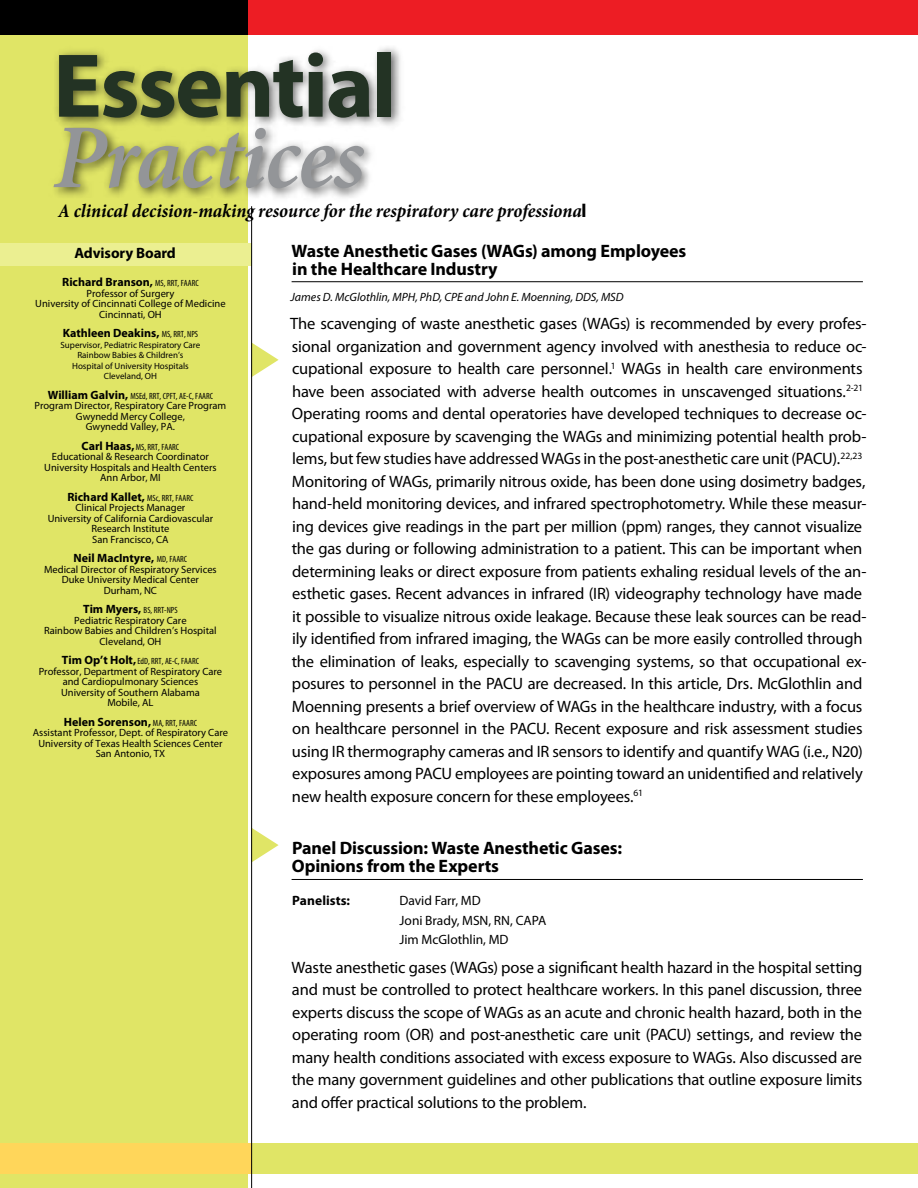
<style>
.page{position:relative;width:918px;height:1188px;background:#fff}
.page>*{position:absolute;margin:0;border:0;box-sizing:border-box;transform-origin:0 0}
.t1{font:700 91.35px "Myriad Pro";letter-spacing:-.025em;color:#233324}
.t2{font:italic 600 91.35px "Minion Pro";letter-spacing:-.025em;color:#939598}
.t3{font:italic 700 condensed 19.35px "Minion Pro";color:#000}
.t4{font:700 18px/18px "Myriad Pro";letter-spacing:-.01em;color:#000}
.t5{font:16.5px/22.5px "Myriad Pro";letter-spacing:-.01em;color:#000}
.t6{font:700 15px "Myriad Pro";letter-spacing:-.005em;color:#000}
.t7{font:13.5px/19.5px "Myriad Pro";color:#000}
.t8{font:700 13.5px "Myriad Pro";color:#000}
.t9{font:700 12px "Myriad Pro";color:#000}
.t10{font:italic 12px "Myriad Pro";color:#000}
.t11{font:10.5px/10.5px "Myriad Pro";color:#000;text-align:center}
.t12{font:condensed 9px "Myriad Pro";color:#000}
.t13{font:9px/10.5px "Myriad Pro";color:#000;text-align:center}
.s1{font-family:"Franklin Gothic LT";font-weight:600;font-style:normal;font-stretch:normal}
.s2{font-weight:400;font-stretch:condensed;font-size:9px}
.s3{font-weight:700;font-stretch:normal;font-size:12px}
</style>
<div class="page">
<div style="left:0;top:35px;width:247px;height:1153px;background:#e0e566"></div>
<div style="left:198px;top:0;width:720px;height:35px;background:#ed1d24"></div>
<div style="left:0;top:0;width:247px;height:35px;background:#000"></div>
<img style="left:55px;top:43px;width:346px;height:198px">
<div style="left:0;top:243px;width:252px;height:23px;background:#ebef91"></div>
<svg style="left:252px;top:342px;width:27px;height:35px"></svg>
<svg style="left:252px;top:828px;width:27px;height:35px"></svg>
<div style="left:251px;top:1144px;width:667px;height:30px;background:#e0e566"></div>
<div style="left:0;top:1144px;width:251px;height:30px;background:#ffd65a"></div>
<hr style="left:251px;top:206px;width:1px;height:982px;background:#000">
<hr style="left:292px;top:281px;width:571px;height:1px;background:#000">
<hr style="left:292px;top:879px;width:571px;height:1px;background:#000">
<h1 class="t1" style="left:53px;top:26px;width:346px">Essential</h1>
<h1 class="t2" style="left:53px;top:94px;width:313px">Practices</h1>
<p class="t3" style="left:58px;top:198px;width:530px">A clinical decision-making resource for the respiratory care professiona<span class="s1">l</span></p>
<p class="t6" style="left:74px;top:243px;width:103px">Advisory Board</p>
<p class="t4" style="left:291px;top:241px;width:396px">Waste Anesthetic Gases (WAGs) among Employees in the Healthcare Industry</p>
<p class="t10" style="left:291px;top:289px;width:334px">James D. McGlothlin, MPH, PhD, CPE and John E. Moenning, DDS, MSD</p>
<p class="t5" style="left:290px;top:312px;width:578px">The scavenging of waste anesthetic gases (WAGs) is recommended by every profes&shy;sional organization and government agency involved with anesthesia to reduce oc&shy;cupational exposure to health care personnel.<sup>1</sup> WAGs in health care environments have been associated with adverse health outcomes in unscavenged situations.<sup>2-21<br></sup>Operating rooms and dental operatories have developed techniques to decrease oc&shy;cupational exposure by scavenging the WAGs and minimizing potential health prob&shy;lems, but few studies have addressed WAGs in the post-anesthetic care unit (PACU).<sup>22,23<br></sup>Monitoring of WAGs, primarily nitrous oxide, has been done using dosimetry badges, hand-held monitoring devices, and infrared spectrophotometry. While these measur&shy;ing devices give readings in the part per million (ppm) ranges, they cannot visualize the gas during or following administration to a patient. This can be important when determining leaks or direct exposure from patients exhaling residual levels of the an&shy;esthetic gases. Recent advances in infrared (IR) videography technology have made it possible to visualize nitrous oxide leakage. Because these leak sources can be read&shy;ily identified from infrared imaging, the WAGs can be more easily controlled through the elimination of leaks, especially to scavenging systems, so that occupational ex&shy;posures to personnel in the PACU are decreased. In this article, Drs. McGlothlin and Moenning presents a brief overview of WAGs in the healthcare industry, with a focus on healthcare personnel in the PACU. Recent exposure and risk assessment studies using IR thermography cameras and IR sensors to identify and quantify WAG (i.e., N20) exposures among PACU employees are pointing toward an unidentified and relatively new health exposure concern for these employees.<sup>61</sup></p>
<p class="t4" style="left:292px;top:839px;width:332px">Panel Discussion: Waste Anesthetic Gases:<br>Opinions from the Experts</p>
<p class="t8" style="left:292px;top:892px;width:59px">Panelists:</p>
<p class="t7" style="left:400px;top:891px;width:148px">David Farr, MD<br>Joni Brady, MSN, RN, CAPA<br>Jim McGlothlin, MD</p>
<p class="t5" style="left:292px;top:956px;width:572px;text-align:justify">Waste anesthetic gases (WAGs) pose a significant health hazard in the hospital setting and must be controlled to protect healthcare workers. In this panel discussion, three experts discuss the scope of WAGs as an acute and chronic health hazard, both in the operating room (OR) and post-anesthetic care unit (PACU) settings, and review the many health conditions associated with excess exposure to WAGs. Also discussed are the many government guidelines and other publications that outline exposure limits and offer practical solutions to the problem.</p>
<p class="t9" style="left:62px;top:274px;width:138px">Richard Branson, <span class="s2">MS, RRT, FAARC</span></p>
<p class="t11" style="left:35px;top:288px;width:192px">Professor of Surgery<br>University of Cincinnati College of Medicine<br>Cincinnati, OH</p>
<p class="t9" style="left:63px;top:325px;width:137px">Kathleen Deakins, <span class="s2">MS, RRT, NPS</span></p>
<p class="t13" style="left:61px;top:339px;width:141px">Supervisor, Pediatric Respiratory Care<br>Rainbow Babies &amp; Children’s<br>Hospital of University Hospitals<br>Cleveland, OH</p>
<p class="t12" style="left:48px;top:390px;width:167px"><span class="s3">William Galvin,</span> MSEd, RRT, CPFT, AE-C, FAARC</p>
<p class="t11" style="left:35px;top:400px;width:193px">Program Director, Respiratory Care Program<br>Gwynedd Mercy College,<br>Gwynedd Valley, PA.</p>
<p class="t12" style="left:82px;top:441px;width:99px"><span class="s3">Carl Haas,</span>MS, RRT, FAARC</p>
<p class="t11" style="left:44px;top:451px;width:174px">Educational &amp; Research Coordinator<br>University Hospitals and Health Centers<br>Ann Arbor, MI</p>
<p class="t9" style="left:68px;top:489px;width:127px">Richard Kallet, <span class="s2">MSc, RRT, FAARC</span></p>
<p class="t11" style="left:48px;top:502px;width:167px">Clinical Projects Manager<br>University of California Cardiovascular<br>Research Institute<br>San Francisco, CA</p>
<p class="t9" style="left:74px;top:550px;width:115px">Neil MacIntyre, <span class="s2">MD, FAARC</span></p>
<p class="t11" style="left:44px;top:564px;width:174px">Medical Director of Respiratory Services<br>Duke University Medical Center<br>Durham, NC</p>
<p class="t12" style="left:83px;top:605px;width:96px"><span class="s3">Tim Myers,</span> BS, RRT-NPS</p>
<p class="t11" style="left:44px;top:615px;width:174px">Pediatric Respiratory Care<br>Rainbow Babies and Children’s Hospital<br>Cleveland, OH</p>
<p class="t12" style="left:62px;top:656px;width:139px"><span class="s3">Tim Op’t Holt,</span>EdD, RRT, AE-C, FAARC</p>
<p class="t11" style="left:39px;top:666px;width:185px">Professor, Department of Respiratory Care and Cardiopulmonary Sciences<br>University of Southern Alabama<br>Mobile, AL</p>
<p class="t9" style="left:64px;top:714px;width:135px">Helen Sorenson, <span class="s2">MA, RRT, FAARC</span></p>
<p class="t11" style="left:33px;top:727px;width:197px">Assistant Professor, Dept. of Respiratory Care<br>University of Texas Health Sciences Center<br>San Antonio, TX</p>
</div>
